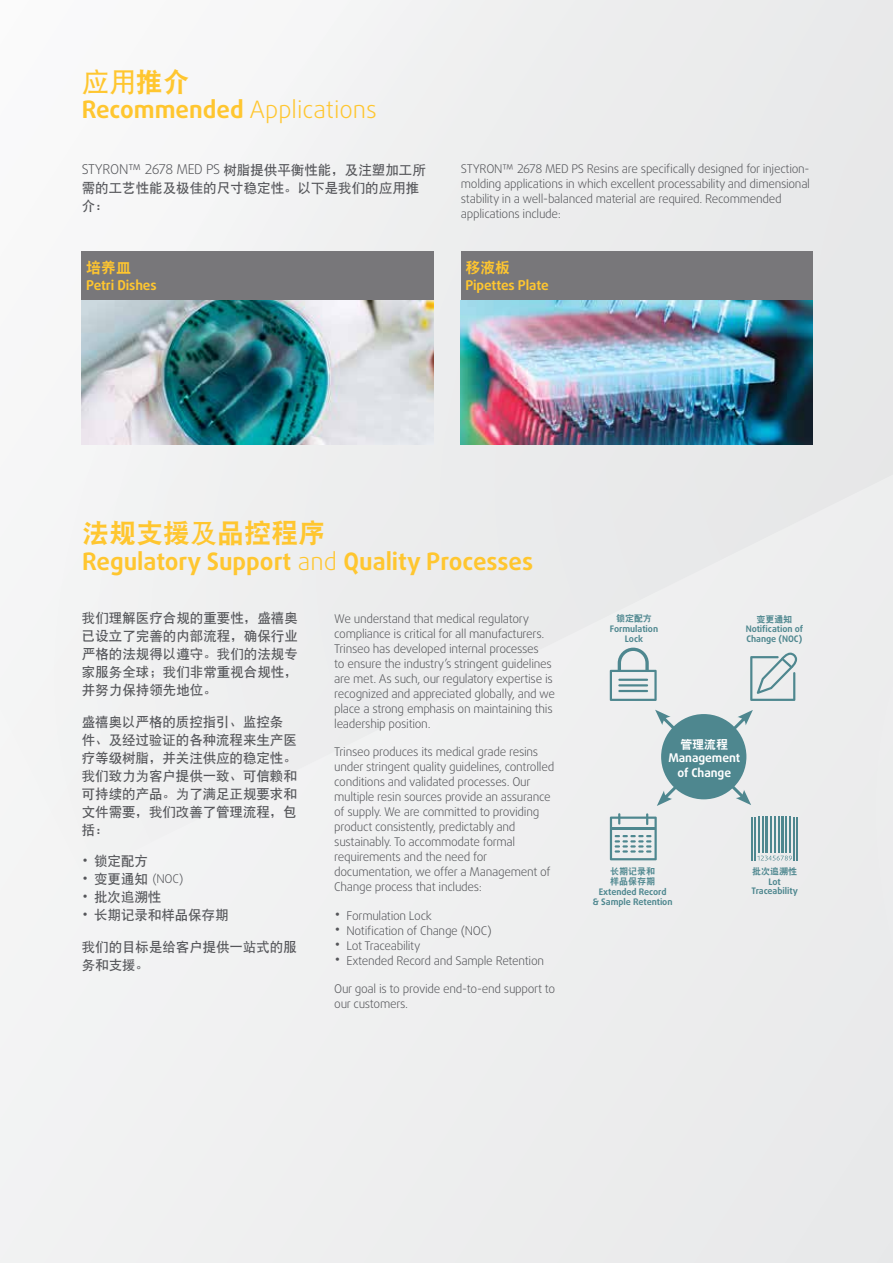
<style>
.page{position:relative;width:893px;height:1263px;background:#eeefef}
.page>*{position:absolute;margin:0;border:0;box-sizing:border-box;transform-origin:0 0}
.t1{font:27px "DFP Hei W9 GB5";color:#ffc62f}
.t2{font:27px "DFP Hei W7 GB5";color:#ffc62f}
.t3{font:24px "Styron Daxline Bold";color:#ffc62f}
.t4{font:24px "Styron Daxline Light";color:#ffc62f}
.t5{font:15px "DFP Hei W9 GB5";letter-spacing:-.005em;color:#ffc62f}
.t6{font:13.5px/18px "DFP Hei W7 GB5";letter-spacing:-.005em;color:#55565a}
.t7{font:13.5px "Styron Daxline Light";letter-spacing:-.025em;color:#55565a}
.t8{font:13.5px "Styron Daxline Bold";letter-spacing:-.01em;color:#ffc62f}
.t9{font:12px/15px "Styron Daxline Light";letter-spacing:-.025em;color:#55565a}
.t10{font:12px/14.4px "Styron Daxline Bold";letter-spacing:-.005em;color:#fff;text-align:center}
.t11{font:12px "DFP Hei W9 GB5";color:#fff}
.t12{font:9px/9.8px "Styron Daxline Bold";letter-spacing:-.005em;color:#4e878f;text-align:center}
.t13{font:9px/10.8px "DFP Hei W9 GB5";letter-spacing:-.005em;color:#4e878f}
.s1{font-family:"DFP Hei W9 GB5"}
.s2{font-family:"Styron Daxline Bold"}
.s3{font-family:"DFP Hei W7 GB5"}
.s4{font-family:"Sim Hei"}
.s5{font-family:"Styron Daxline Light"}
.s6{font-family:"Styron Daxline Light";font-size:21px}
.s7{font-size:21px}
.s8{font-family:"DFP Hei W7 GB5";font-size:13.5px}
</style>
<div class="page">
<div style="left:82px;top:251px;width:352px;height:50px;background:#78777a"></div>
<img style="left:82px;top:300px;width:352px;height:145px">
<div style="left:461px;top:251px;width:351px;height:50px;background:#78777a"></div>
<img style="left:461px;top:300px;width:351px;height:145px">
<svg style="left:655px;top:710px;width:98px;height:96px"></svg>
<div style="left:661px;top:714px;width:85px;height:85px;background:#4e878f;border-radius:50%"></div>
<svg style="left:610px;top:813px;width:47px;height:47px"></svg>
<hr style="left:754px;top:817px;width:2px;height:43px;background:#4e878f">
<hr style="left:758px;top:817px;width:1px;height:36px;background:#4e878f">
<hr style="left:762px;top:817px;width:2px;height:36px;background:#4e878f">
<hr style="left:766px;top:817px;width:2px;height:36px;background:#4e878f">
<hr style="left:770px;top:817px;width:1px;height:36px;background:#4e878f">
<hr style="left:774px;top:817px;width:1px;height:36px;background:#4e878f">
<hr style="left:778px;top:817px;width:1px;height:36px;background:#4e878f">
<hr style="left:781px;top:817px;width:3px;height:36px;background:#4e878f">
<hr style="left:786px;top:817px;width:1px;height:36px;background:#4e878f">
<hr style="left:790px;top:817px;width:1px;height:36px;background:#4e878f">
<hr style="left:793px;top:817px;width:2px;height:43px;background:#4e878f">
<svg style="left:757px;top:856px;width:35px;height:4px"></svg>
<hr style="left:752px;top:817px;width:1px;height:43px;background:#4e878f">
<hr style="left:796px;top:817px;width:1px;height:43px;background:#4e878f">
<svg style="left:750px;top:653px;width:47px;height:48px"></svg>
<svg style="left:610px;top:648px;width:47px;height:53px"></svg>
<hr style="left:618px;top:679px;width:30px;height:2px;background:#4e878f">
<hr style="left:618px;top:684px;width:30px;height:2px;background:#4e878f">
<hr style="left:618px;top:690px;width:30px;height:2px;background:#4e878f">
<h1 class="t2" style="left:82px;top:68px;width:110px">應用<span class="s1">推介</span></h1>
<h2 class="t4" style="left:82px;top:94px;width:297px"><span class="s2">Recommended</span> Applications</h2>
<p class="t7" style="left:82px;top:160px;width:346px">STYRON™ 2678 MED PS <span class="s3">樹脂提供平衡性能</span><span class="s4">，</span><span class="s3">及注塑加工所</span></p>
<p class="t6" style="left:82px;top:179px;width:339px">需的工藝性能及極佳的尺寸穩定性<span class="s4">。</span>以下是我們的應用推介<span class="s4">：</span></p>
<p class="t5" style="left:86px;top:260px;width:46px">培養皿</p>
<p class="t8" style="left:86px;top:276px;width:72px">Petri Dishes</p>
<p class="t9" style="left:461px;top:161px;width:351px">STYRON™ 2678 MED PS Resins are specifically designed for injection&shy;molding applications in which excellent processability and dimensional stability in a well-balanced material are required. Recommended applications include:</p>
<p class="t5" style="left:465px;top:260px;width:46px">移液板</p>
<p class="t8" style="left:465px;top:276px;width:85px">Pipettes Plate</p>
<h1 class="t1" style="left:82px;top:519px;width:244px">法規支援<span class="s3">及</span>品控程序</h1>
<h2 class="t3" style="left:82px;top:545px;width:453px">Regulatory Support <span class="s5">and</span> Quality Processes</h2>
<p class="t6" style="left:82px;top:609px;width:218px;text-align:justify">我們理解醫療合規的重要性<span class="s4">，</span>盛禧奧已設立了完善的內部流程<span class="s4">，</span>確保行業嚴格的法規得以遵守<span class="s4">。</span>我們的法規專家服務全球<span class="s4">；</span>我們非常重視合規性<span class="s4">，</span>並努力保持領先地位<span class="s4">。</span></p>
<p class="t6" style="left:82px;top:713px;width:216px">盛禧奧以嚴格的質控指引<span class="s4">、</span>監控條件<span class="s4">、</span>及經過驗證的各種流程來生產醫療等級樹脂<span class="s4">，</span>並關注供應的穩定性<span class="s4">。</span>我們致力為客戶提供一致<span class="s4">、</span>可信賴和可持續的產品<span class="s4">。</span>為了滿足正規要求和文件需要<span class="s4">，</span>我們改善了管理流程<span class="s4">，</span>包括<span class="s4">：</span></p>
<p class="t6" style="left:82px;top:852px;width:68px"><span class="s6">•</span> 鎖定配方</p>
<p class="t9" style="left:82px;top:872px;width:103px"><span class="s7">•</span> <span class="s8">變更通知</span> (NOC)</p>
<p class="t6" style="left:82px;top:888px;width:81px"><span class="s6">•</span> 批次追溯性</p>
<p class="t6" style="left:82px;top:906px;width:148px"><span class="s6">•</span> 長期記錄和樣品保存期</p>
<p class="t6" style="left:82px;top:938px;width:216px">我們的目標是給客戶提供一站式的服務和支援<span class="s4">。</span></p>
<p class="t9" style="left:334px;top:611px;width:222px">We understand that medical regulatory compliance is critical for all manufacturers.<br>Trinseo has developed internal processes<br>to ensure the industry’s stringent guidelines are met. As such, our regulatory expertise is recognized and appreciated globally, and we place a strong emphasis on maintaining this leadership position.</p>
<p class="t9" style="left:334px;top:744px;width:222px">Trinseo produces its medical grade resins under stringent quality guidelines, controlled conditions and validated processes. Our multiple resin sources provide an assurance of supply. We are committed to providing product consistently, predictably and sustainably. To accommodate formal requirements and the need for documentation, we offer a Management of Change process that includes:</p>
<p class="t9" style="left:334px;top:908px;width:99px"><span class="s7">•</span> Formulation Lock</p>
<p class="t9" style="left:334px;top:923px;width:159px"><span class="s7">•</span> Notification of Change (NOC)</p>
<p class="t9" style="left:334px;top:938px;width:88px"><span class="s7">•</span> Lot Traceability</p>
<p class="t9" style="left:334px;top:953px;width:211px"><span class="s7">•</span> Extended Record and Sample Retention</p>
<p class="t9" style="left:334px;top:981px;width:223px">Our goal is to provide end-to-end support to our customers.</p>
<p class="t13" style="left:616px;top:613px;width:37px">鎖定配方</p>
<p class="t12" style="left:610px;top:624px;width:50px">Formulation<br>Lock</p>
<p class="t13" style="left:756px;top:613px;width:37px">變更通知</p>
<p class="t12" style="left:746px;top:624px;width:59px;text-align:left">Notification of<br>Change (NOC)</p>
<p class="t11" style="left:680px;top:738px;width:49px">管理流程</p>
<p class="t10" style="left:668px;top:751px;width:73px">Management of Change</p>
<p class="t13" style="left:610px;top:865px;width:46px">長期記錄和樣品保存期</p>
<p class="t12" style="left:593px;top:887px;width:81px">Extended Record<br>&amp; Sample Retention</p>
<p class="t13" style="left:752px;top:866px;width:46px">批次追溯性</p>
<p class="t12" style="left:751px;top:876px;width:48px">Lot<br>Traceability</p>
</div>
